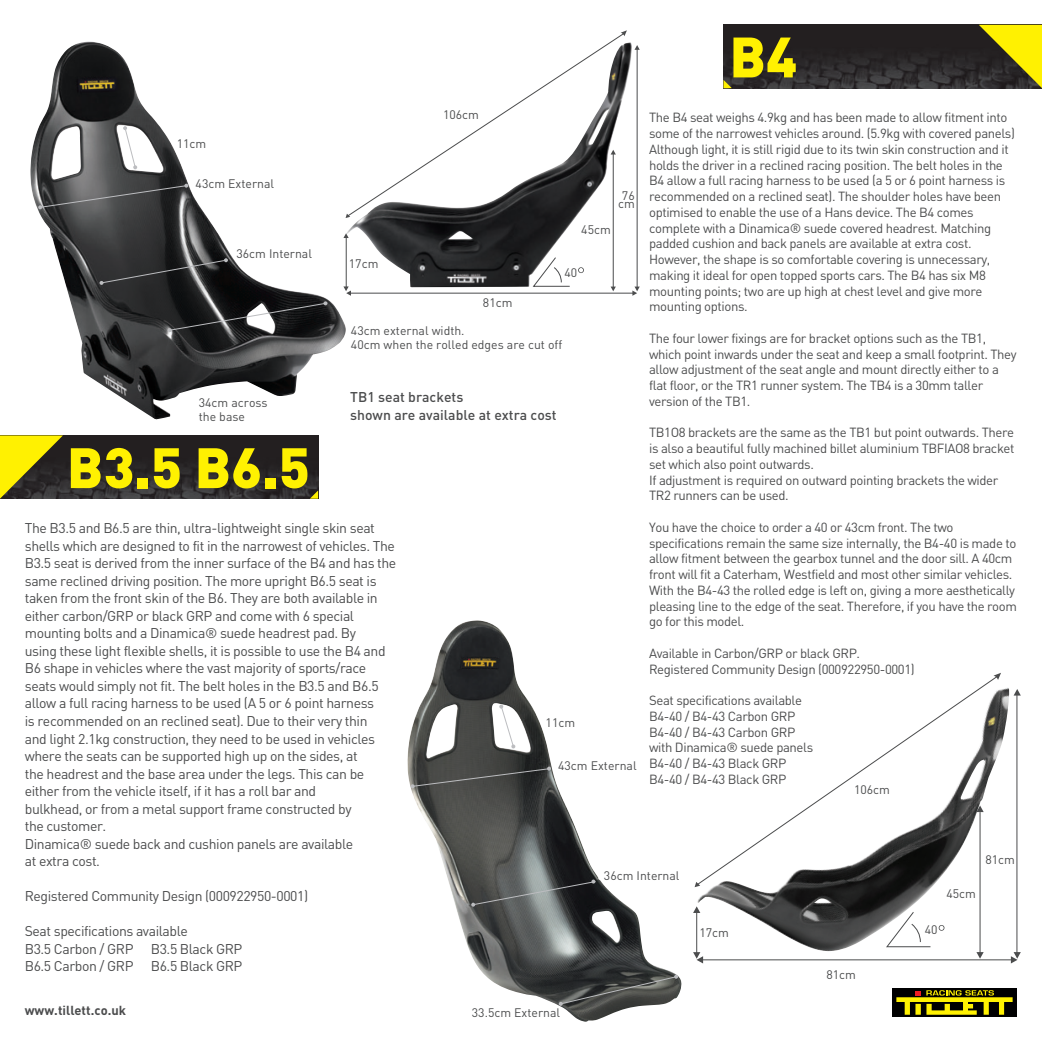
<style>
.page{position:relative;width:1042px;height:1042px;background:#fff}
.page>*{position:absolute;margin:0;border:0;box-sizing:border-box;transform-origin:0 0}
.t1{font:900 56px "DIN";color:#fff101}
.t2{font:14px/17.5px "DIN";letter-spacing:-.03em;color:#4b4c4d}
.t3{font:500 14px/17.5px "DIN";color:#4b4c4d}
.t4{font:13.12px/15.8px "DIN";letter-spacing:-.03em;color:#4b4c4d}
.t5{font:700 12.95px "DIN";color:#4b4c4d}
.t6{font:12.25px/14.7px "DIN";color:#4b4c4d}
</style>
<div class="page">
<hr style="left:637px;top:47px;width:1px;height:242px;background:#4b4c4d">
<hr style="left:349px;top:293px;width:285px;height:1px;background:#4b4c4d">
<img style="left:407px;top:620px;width:275px;height:402px">
<svg style="left:693px;top:952px;width:10px;height:11px"></svg>
<svg style="left:1011px;top:952px;width:10px;height:11px"></svg>
<div style="left:892px;top:988px;width:125px;height:29px;background:#000001"></div>
<svg style="left:896px;top:990px;width:116px;height:24px"></svg>
<svg style="left:696px;top:675px;width:322px;height:285px"></svg>
<svg style="left:412px;top:767px;width:265px;height:238px"></svg>
<img style="left:63px;top:435px;width:255px;height:64px">
<img style="left:723px;top:25px;width:256px;height:63px">
<svg style="left:310px;top:490px;width:8px;height:9px"></svg>
<svg style="left:979px;top:25px;width:63px;height:63px;background:#948c14"></svg>
<svg style="left:1px;top:435px;width:62px;height:64px;background:#928916"></svg>
<svg style="left:723px;top:80px;width:9px;height:8px"></svg>
<img style="left:30px;top:42px;width:316px;height:377px">
<img style="left:346px;top:42px;width:286px;height:245px">
<svg style="left:634px;top:45px;width:6px;height:5px"></svg>
<svg style="left:611px;top:287px;width:5px;height:4px"></svg>
<svg style="left:343px;top:233px;width:6px;height:5px"></svg>
<svg style="left:343px;top:286px;width:8px;height:10px"></svg>
<svg style="left:632px;top:287px;width:8px;height:9px"></svg>
<svg style="left:532px;top:256px;width:38px;height:31px"></svg>
<hr style="left:0;top:435px;width:1px;height:64px;background:#fff101">
<svg style="left:39px;top:127px;width:287px;height:204px"></svg>
<svg style="left:347px;top:32px;width:278px;height:185px"></svg>
<svg style="left:578px;top:267px;width:6px;height:6px"></svg>
<svg style="left:591px;top:879px;width:4px;height:4px"></svg>
<svg style="left:471px;top:902px;width:4px;height:4px"></svg>
<svg style="left:547px;top:766px;width:4px;height:4px"></svg>
<svg style="left:411px;top:784px;width:4px;height:4px"></svg>
<svg style="left:499px;top:704px;width:16px;height:44px"></svg>
<svg style="left:323px;top:301px;width:4px;height:4px"></svg>
<svg style="left:168px;top:328px;width:4px;height:4px"></svg>
<svg style="left:100px;top:281px;width:3px;height:4px"></svg>
<svg style="left:224px;top:258px;width:4px;height:4px"></svg>
<svg style="left:184px;top:184px;width:4px;height:4px"></svg>
<svg style="left:38px;top:205px;width:4px;height:4px"></svg>
<svg style="left:133px;top:165px;width:4px;height:4px"></svg>
<svg style="left:123px;top:126px;width:4px;height:4px"></svg>
<h1 class="t1" style="left:729px;top:20px;width:69px">B4</h1>
<p class="t4" style="left:649px;top:109px;width:367px">The B4 seat weighs 4.9kg and has been made to allow fitment into some of the narrowest vehicles around. (5.9kg with covered panels)<br>Although light, it is still rigid due to its twin skin construction and it holds the driver in a reclined racing position. The belt holes in the B4 allow a full racing harness to be used (a 5 or 6 point harness is recommended on a reclined seat). The shoulder holes have been optimised to enable the use of a Hans device. The B4 comes complete with a Dinamica® suede covered headrest. Matching padded cushion and back panels are available at extra cost.<br>However, the shape is so comfortable covering is unnecessary, making it ideal for open topped sports cars. The B4 has six M8 mounting points; two are up high at chest level and give more mounting options.</p>
<p class="t4" style="left:649px;top:330px;width:369px">The four lower fixings are for bracket options such as the TB1, which point inwards under the seat and keep a small footprint. They allow adjustment of the seat angle and mount directly either to a flat floor, or the TR1 runner system. The TB4 is a 30mm taller version of the TB1.</p>
<p class="t4" style="left:649px;top:424px;width:367px">TB1O8 brackets are the same as the TB1 but point outwards. There is also a beautiful fully machined billet aluminium TBFIAO8 bracket set which also point outwards.<br>If adjustment is required on outward pointing brackets the wider TR2 runners can be used.</p>
<p class="t4" style="left:649px;top:519px;width:369px">You have the choice to order a 40 or 43cm front. The two specifications remain the same size internally, the B4-40 is made to allow fitment between the gearbox tunnel and the door sill. A 40cm front will fit a Caterham, Westfield and most other similar vehicles.<br>With the B4-43 the rolled edge is left on, giving a more aesthetically pleasing line to the edge of the seat. Therefore, if you have the room go for this model.</p>
<p class="t4" style="left:649px;top:645px;width:267px">Available in Carbon/GRP or black GRP.<br>Registered Community Design (000922950-0001)</p>
<p class="t4" style="left:649px;top:692px;width:166px">Seat specifications available<br>B4-40 / B4-43 Carbon GRP<br>B4-40 / B4-43 Carbon GRP with Dinamica® suede panels<br>B4-40 / B4-43 Black GRP<br>B4-40 / B4-43 Black GRP</p>
<p class="t6" style="left:443px;top:107px;width:37px">106cm</p>
<p class="t6" style="left:177px;top:136px;width:31px">11cm</p>
<p class="t6" style="left:196px;top:176px;width:80px">43cm External</p>
<p class="t6" style="left:618px;top:191px;width:18px;line-height:8.8px;text-align:center">76 cm</p>
<p class="t6" style="left:581px;top:222px;width:31px">45cm</p>
<p class="t6" style="left:236px;top:245px;width:77px">36cm Internal</p>
<p class="t6" style="left:349px;top:256px;width:31px">17cm</p>
<p class="t6" style="left:564px;top:265px;width:14px">40</p>
<p class="t6" style="left:483px;top:295px;width:31px">81cm</p>
<p class="t6" style="left:351px;top:322px;width:213px">43cm external width.<br>40cm when the rolled edges are cut off</p>
<p class="t3" style="left:350px;top:388px;width:208px">TB1 seat brackets<br>shown are available at extra cost</p>
<p class="t6" style="left:199px;top:395px;width:70px">34cm across the base</p>
<h1 class="t1" style="left:67px;top:430px;width:245px">B3.5 B6.5</h1>
<p class="t2" style="left:25px;top:519px;width:373px">The B3.5 and B6.5 are thin, ultra-lightweight single skin seat shells which are designed to fit in the narrowest of vehicles. The B3.5 seat is derived from the inner surface of the B4 and has the same reclined driving position. The more upright B6.5 seat is taken from the front skin of the B6. They are both available in either carbon/GRP or black GRP and come with 6 special mounting bolts and a Dinamica® suede headrest pad. By<br>using these light flexible shells, it is possible to use the B4 and B6 shape in vehicles where the vast majority of sports/race seats would simply not fit. The belt holes in the B3.5 and B6.5 allow a full racing harness to be used (A 5 or 6 point harness<br>is recommended on an reclined seat). Due to their very thin<br>and light 2.1kg construction, they need to be used in vehicles where the seats can be supported high up on the sides, at<br>the headrest and the base area under the legs. This can be either from the vehicle itself, if it has a roll bar and<br>bulkhead, or from a metal support frame constructed by<br>the customer.<br>Dinamica® suede back and cushion panels are available<br>at extra cost.</p>
<p class="t2" style="left:25px;top:887px;width:285px">Registered Community Design (000922950-0001)</p>
<p class="t2" style="left:25px;top:922px;width:219px">Seat specifications available<br>B3.5 Carbon / GRP B3.5 Black GRP<br>B6.5 Carbon / GRP B6.5 Black GRP</p>
<p class="t6" style="left:546px;top:715px;width:31px">11cm</p>
<p class="t6" style="left:558px;top:757px;width:80px">43cm External</p>
<p class="t6" style="left:854px;top:782px;width:37px">106cm</p>
<p class="t6" style="left:985px;top:851px;width:31px">81cm</p>
<p class="t6" style="left:604px;top:867px;width:77px">36cm Internal</p>
<p class="t6" style="left:946px;top:886px;width:31px">45cm</p>
<p class="t6" style="left:925px;top:922px;width:14px">40</p>
<p class="t6" style="left:699px;top:924px;width:31px">17cm</p>
<p class="t6" style="left:826px;top:967px;width:31px">81cm</p>
<p class="t5" style="left:25px;top:1001px;width:103px">www.tillett.co.uk</p>
<p class="t6" style="left:472px;top:1005px;width:90px">33.5cm External</p>
</div>
